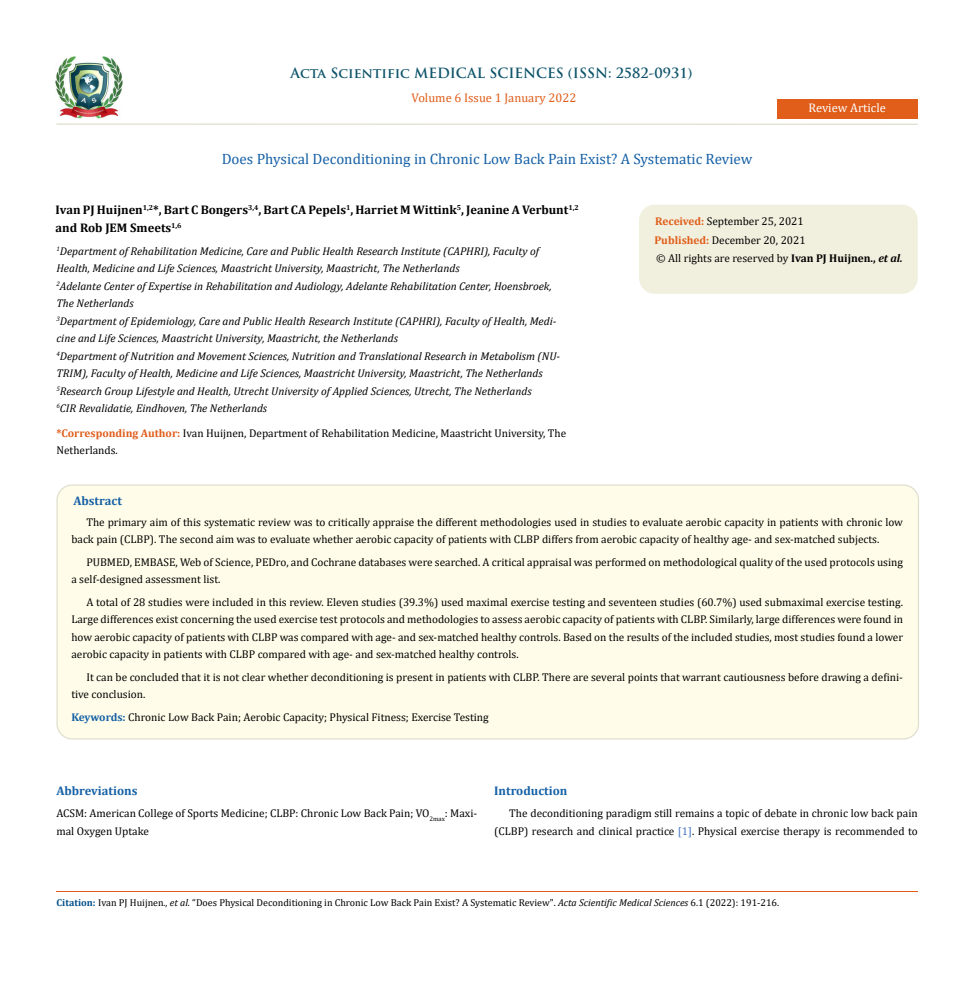
<style>
.page{position:relative;width:974px;height:990px;background:#fff}
.page>*{position:absolute;margin:0;border:0;box-sizing:border-box;transform-origin:0 0}
.t1{font:15px "Cambria";color:#1560a6}
.t2{font:700 13.75px "Trajan Pro";color:#0e546a}
.t3{font:700 12.5px/17.5px "Cambria";color:#000}
.t4{font:700 12.5px "Cambria";color:#1560a6}
.t5{font:12.5px "Cambria";color:#e05d1a}
.t6{font:12.5px "Cambria";color:#fff}
.t7{font:11.25px/17.5px "Cambria";color:#000}
.t8{font:italic 11.25px/17.5px "Cambria";color:#000}
.t9{font:10px "Cambria";color:#000}
.s1{font-weight:700;color:#e05d1a}
.s2{font-weight:700}
.s3{font-weight:700;font-style:italic}
.s4{font-weight:700;color:#1560a6}
.s5{color:#4472c4}
.s6{font-weight:700;color:#035089}
.s7{font-style:italic}
</style>
<div class="page">
<img style="left:56px;top:57px;width:66px;height:61px">
<div style="left:777px;top:99px;width:140px;height:20px;background:#e05d1a"></div>
<div style="left:640px;top:205px;width:277px;height:88px;background:#f1f0de;border-radius:15px"></div>
<div style="left:639px;top:205px;width:279px;height:89px;border:1px solid #f1f0de;border-radius:15px"></div>
<div style="left:57px;top:485px;width:861px;height:254px;background:#fffde9;border-radius:15px"></div>
<hr style="left:56px;top:892px;width:862px;height:1px;background:#e05d1a">
<hr style="left:56px;top:123px;width:862px;height:2px;background:#e0dfcd">
<p class="t2" style="left:290px;top:64px;width:404px">Acta Scientific MEDICAL SCIENCES (ISSN: 2582-0931)</p>
<p class="t5" style="left:412px;top:91px;width:166px">Volume 6 Issue 1 January 2022</p>
<p class="t6" style="left:808px;top:100px;width:79px">Review Article</p>
<h1 class="t1" style="left:222px;top:150px;width:532px">Does Physical Deconditioning in Chronic Low Back Pain Exist? A Systematic Review</h1>
<p class="t3" style="left:56px;top:201px;width:524px">Ivan PJ Huijnen<sup>1,2</sup>*, Bart C Bongers<sup>3,4</sup>, Bart CA Pepels<sup>1</sup>, Harriet M Wittink<sup>5</sup>, Jeanine A Verbunt<sup>1,2 </sup>and Rob JEM Smeets<sup>1,6</sup></p>
<p class="t8" style="left:56px;top:241px;width:505px"><sup>1</sup>Department of Rehabilitation Medicine, Care and Public Health Research Institute (CAPHRI), Faculty of Health, Medicine and Life Sciences, Maastricht University, Maastricht, The Netherlands<br><sup>2</sup>Adelante Center of Expertise in Rehabilitation and Audiology, Adelante Rehabilitation Center, Hoensbroek, The Netherlands<br><sup>3</sup>Department of Epidemiology, Care and Public Health Research Institute (CAPHRI), Faculty of Health, Medi&shy;cine and Life Sciences, Maastricht University, Maastricht, the Netherlands<br><sup>4</sup>Department of Nutrition and Movement Sciences, Nutrition and Translational Research in Metabolism (NU-TRIM), Faculty of Health, Medicine and Life Sciences, Maastricht University, Maastricht, The Netherlands <sup>5</sup>Research Group Lifestyle and Health, Utrecht University of Applied Sciences, Utrecht, The Netherlands<br><sup>6</sup>CIR Revalidatie, Eindhoven, The Netherlands</p>
<p class="t7" style="left:56px;top:424px;width:511px"><span class="s1">*Corresponding Author:</span> Ivan Huijnen, Department of Rehabilitation Medicine, Maastricht University, The<br>Netherlands.</p>
<p class="t7" style="left:654px;top:211px;width:153px;line-height:19.1px"><span class="s1">Received:</span> September 25, 2021<br><span class="s1">Published:</span> December 20, 2021</p>
<p class="t7" style="left:656px;top:249px;width:248px">© All rights are reserved by <span class="s2">Ivan PJ Huijnen.,</span> <span class="s3">et al.</span></p>
<p class="t4" style="left:73px;top:492px;width:50px">Abstract</p>
<p class="t7" style="left:71px;top:513px;width:833px;text-indent:15px">The primary aim of this systematic review was to critically appraise the different methodologies used in studies to evaluate aerobic capacity in patients with chronic low back pain (CLBP). The second aim was to evaluate whether aerobic capacity of patients with CLBP differs from aerobic capacity of healthy age- and sex-matched subjects.</p>
<p class="t7" style="left:71px;top:553px;width:833px;text-indent:15px">PUBMED, EMBASE, Web of Science, PEDro, and Cochrane databases were searched. A critical appraisal was performed on methodological quality of the used protocols using a self-designed assessment list.</p>
<p class="t7" style="left:71px;top:593px;width:833px;text-align:justify;text-indent:15px">A total of 28 studies were included in this review. Eleven studies (39.3%) used maximal exercise testing and seventeen studies (60.7%) used submaximal exercise testing.<br>Large differences exist concerning the used exercise test protocols and methodologies to assess aerobic capacity of patients with CLBP. Similarly, large differences were found in how aerobic capacity of patients with CLBP was compared with age- and sex-matched healthy controls. Based on the results of the included studies, most studies found a lower aerobic capacity in patients with CLBP compared with age- and sex-matched healthy controls.</p>
<p class="t7" style="left:71px;top:668px;width:833px;text-indent:15px">It can be concluded that it is not clear whether deconditioning is present in patients with CLBP. There are several points that warrant cautiousness before drawing a defini&shy;tive conclusion.</p>
<p class="t7" style="left:71px;top:708px;width:419px"><span class="s4">Keywords:</span> Chronic Low Back Pain; Aerobic Capacity; Physical Fitness; Exercise Testing</p>
<p class="t4" style="left:56px;top:781px;width:82px">Abbreviations</p>
<p class="t7" style="left:56px;top:804px;width:422px">ACSM: American College of Sports Medicine; CLBP: Chronic Low Back Pain; VO<sub>2max</sub>: Maxi&shy;mal Oxygen Uptake</p>
<p class="t4" style="left:494px;top:781px;width:75px">Introduction</p>
<p class="t7" style="left:494px;top:804px;width:425px;text-align:right">The deconditioning paradigm still remains a topic of debate in chronic low back pain (CLBP) research and clinical practice <span class="s5">[1]</span>. Physical exercise therapy is recommended to</p>
<p class="t9" style="left:56px;top:896px;width:724px"><span class="s6">Citation:</span> Ivan PJ Huijnen<span class="s7">., et al.</span> “Does Physical Deconditioning in Chronic Low Back Pain Exist? A Systematic Review". <span class="s7">Acta Scientific Medical Sciences</span> 6.1 (2022): 191-216.</p>
</div>
